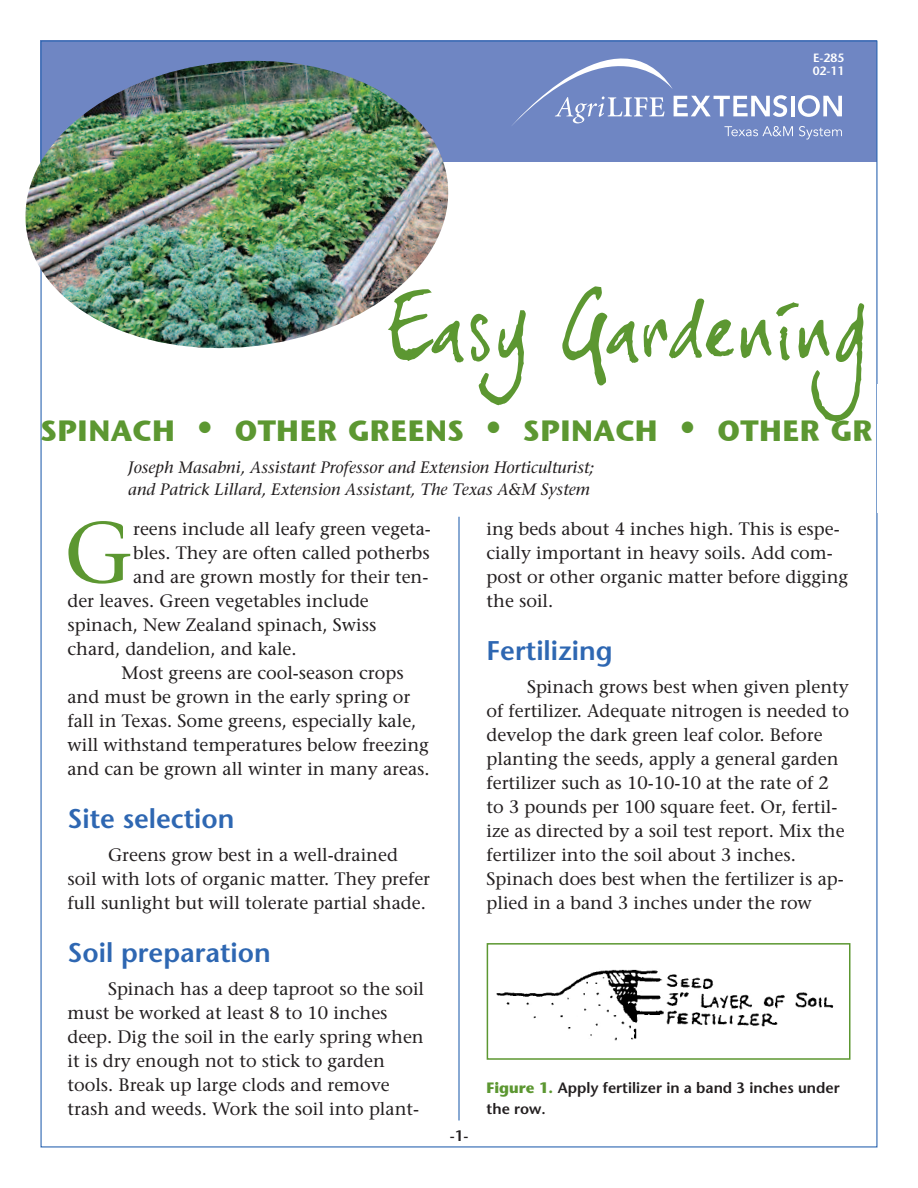
<style>
.page{position:relative;width:918px;height:1188px;background:#fff}
.page>*{position:absolute;margin:0;border:0;box-sizing:border-box;transform-origin:0 0}
.t1{font:86.55px "Stone Serif";color:#5c9731}
.t2{font:81.75px "joe Hand 3";letter-spacing:.02em;color:#5c9731;scale:1.1 1}
.t3{font:700 29.25px "Stone Sans ITC";color:#5c9731}
.t4{font:600 27px "Stone Sans";color:#2e67b2}
.t5{font:18px/24px "Stone Serif";color:#231f20}
.t6{font:italic 16.5px/22.5px "Stone Serif";color:#231f20}
.t7{font:600 15px/21px "Stone Sans";color:#231f20}
.t8{font:600 12px/12.9px "Stone Sans";color:#fff}
.s1{font-size:39px}
.s2{font-weight:700;color:#5c9731}
</style>
<div class="page">
<div style="left:40px;top:40px;width:838px;height:122px;background:#6f86c3"></div>
<svg style="left:512px;top:58px;width:330px;height:82px"></svg>
<hr style="left:458px;top:517px;width:2px;height:603px;background:#2e67b2">
<img style="left:496px;top:969px;width:338px;height:72px">
<div style="left:487px;top:943px;width:364px;height:117px;border:2px solid #5c9731"></div>
<img style="left:25px;top:50px;width:424px;height:309px">
<p class="t8" style="left:813px;top:53px;width:33px">E-285<br>02-11</p>
<h2 class="t2" style="left:390px;top:287px;width:436px">Easy Gardening</h2>
<h3 class="t3" style="left:40px;top:412px;width:834px">SPINACH <span class="s1">•</span> OTHER GREENS <span class="s1">•</span> SPINACH <span class="s1">•</span> OTHER GR</h3>
<p class="t6" style="left:128px;top:457px;width:468px">Joseph Masabni, Assistant Professor and Extension Horticulturist; and Patrick Lillard, Extension Assistant, The Texas A&amp;M System</p>
<h1 class="t1" style="left:64px;top:519px;width:70px">G</h1>
<p class="t5" style="left:133px;top:518px;width:299px">reens include all leafy green vegeta-</p>
<p class="t5" style="left:133px;top:542px;width:298px">bles. They are often called potherbs</p>
<p class="t5" style="left:133px;top:566px;width:297px">and are grown mostly for their ten-</p>
<p class="t5" style="left:68px;top:590px;width:303px">der leaves. Green vegetables include</p>
<p class="t5" style="left:68px;top:614px;width:310px">spinach, New Zealand spinach, Swiss</p>
<p class="t5" style="left:68px;top:638px;width:231px">chard, dandelion, and kale.</p>
<p class="t5" style="left:122px;top:662px;width:284px">Most greens are cool-season crops</p>
<p class="t5" style="left:68px;top:686px;width:345px">and must be grown in the early spring or</p>
<p class="t5" style="left:67px;top:710px;width:350px">fall in Texas. Some greens, especially kale,</p>
<p class="t5" style="left:67px;top:734px;width:363px">will withstand temperatures below freezing</p>
<p class="t5" style="left:67px;top:758px;width:364px">and can be grown all winter in many areas.</p>
<h3 class="t4" style="left:68px;top:808px;width:169px">Site selection</h3>
<p class="t5" style="left:68px;top:844px;width:364px;text-align:center">Greens grow best in a well-drained<br>soil with lots of organic matter. They prefer full sunlight but will tolerate partial shade.</p>
<h3 class="t4" style="left:68px;top:942px;width:205px">Soil preparation</h3>
<p class="t5" style="left:67px;top:979px;width:358px;text-indent:41px">Spinach has a deep taproot so the soil must be worked at least 8 to 10 inches deep. Dig the soil in the early spring when it is dry enough not to stick to garden tools. Break up large clods and remove trash and weeds. Work the soil into plant-</p>
<p class="t5" style="left:487px;top:518px;width:363px">ing beds about 4 inches high. This is espe&shy;cially important in heavy soils. Add com&shy;post or other organic matter before digging the soil.</p>
<h3 class="t4" style="left:487px;top:640px;width:128px">Fertilizing</h3>
<p class="t5" style="left:487px;top:677px;width:364px;text-indent:41px">Spinach grows best when given plenty of fertilizer. Adequate nitrogen is needed to develop the dark green leaf color. Before planting the seeds, apply a general garden fertilizer such as 10-10-10 at the rate of 2 to 3 pounds per 100 square feet. Or, fertil&shy;ize as directed by a soil test report. Mix the fertilizer into the soil about 3 inches.<br>Spinach does best when the fertilizer is ap&shy;plied in a band 3 inches under the row</p>
<p class="t7" style="left:450px;top:1127px;width:20px">-1-</p>
<p class="t7" style="left:487px;top:1079px;width:355px"><span class="s2">Figure 1.</span> Apply fertilizer in a band 3 inches under the row.</p>
</div>
